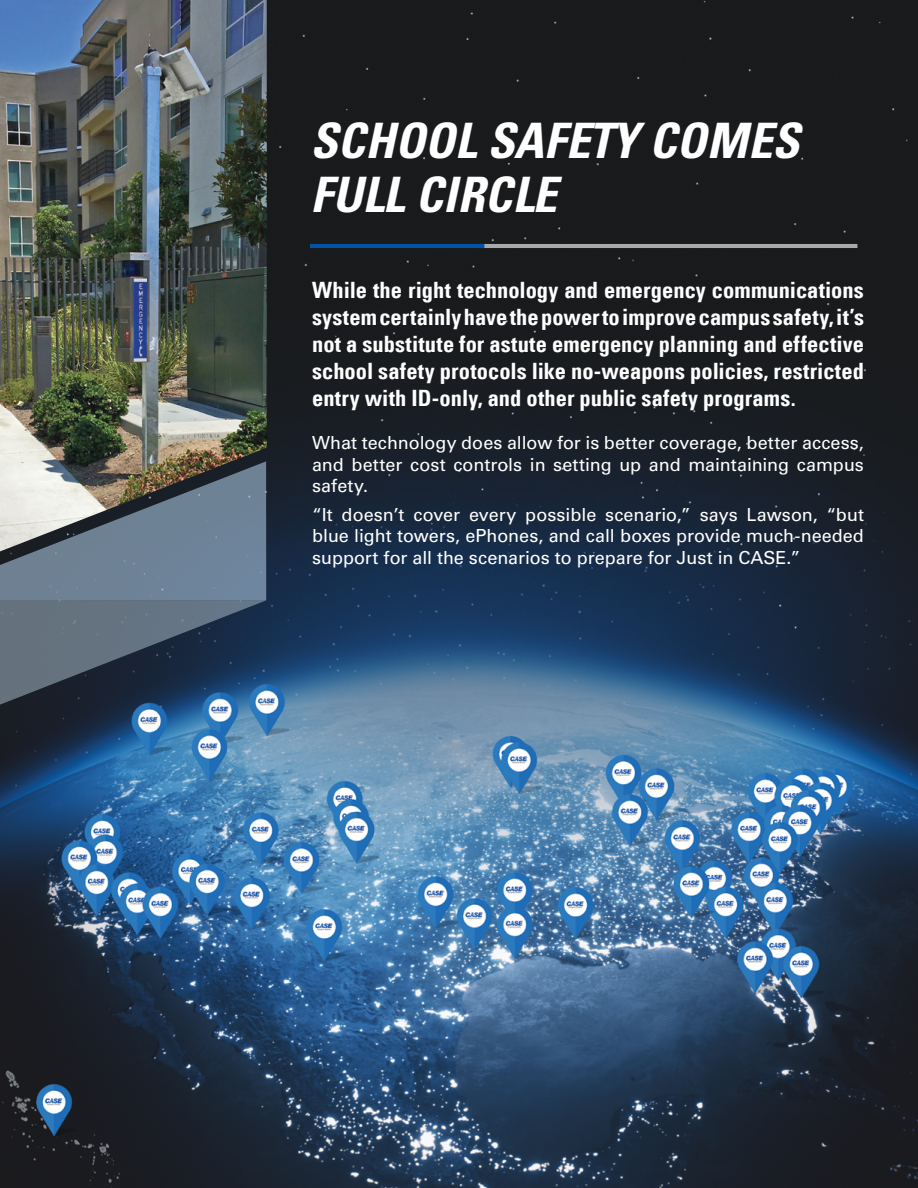
<style>
.page{position:relative;width:918px;height:1188px;background:#fff}
.page>*{position:absolute;margin:0;border:0;box-sizing:border-box;transform-origin:0 0}
.t1{font:italic 700 condensed 48.9px/54px "Univers";letter-spacing:.005em;color:#fff}
.t2{font:700 condensed 22.5px/27px "Univers LT";letter-spacing:.005em;color:#fff;text-align:justify}
.t3{font:18px/21.6px "Univers LT Std";color:#fff;text-align:justify}
</style>
<div class="page">
<img style="left:0;top:0;width:918px;height:1188px">
<hr style="left:480px;top:244px;width:377px;height:4px;background:#a7a9ac">
<hr style="left:310px;top:244px;width:174px;height:4px;background:#0054a6">
<img style="left:0;top:0;width:267px;height:461px">
<svg style="left:0;top:461px;width:267px;height:279px;background:#5c6d7d"></svg>
<h1 class="t1" style="left:310px;top:113px;width:490px">SCHOOL SAFETY COMES<br>FULL CIRCLE</h1>
<p class="t2" style="left:312px;top:276px;width:553px">While the right technology and emergency communications system certainly have the power to improve campus safety, it’s not a substitute for astute emergency planning and effective school safety protocols like no-weapons policies, restricted entry with ID-only, and other public safety programs.</p>
<p class="t3" style="left:312px;top:432px;width:553px">What technology does allow for is better coverage, better access, and better cost controls in setting up and maintaining campus safety.</p>
<p class="t3" style="left:312px;top:504px;width:553px">“It doesn’t cover every possible scenario,” says Lawson, “but blue light towers, ePhones, and call boxes provide much-needed support for all the scenarios to prepare for Just in CASE.”</p>
</div>
